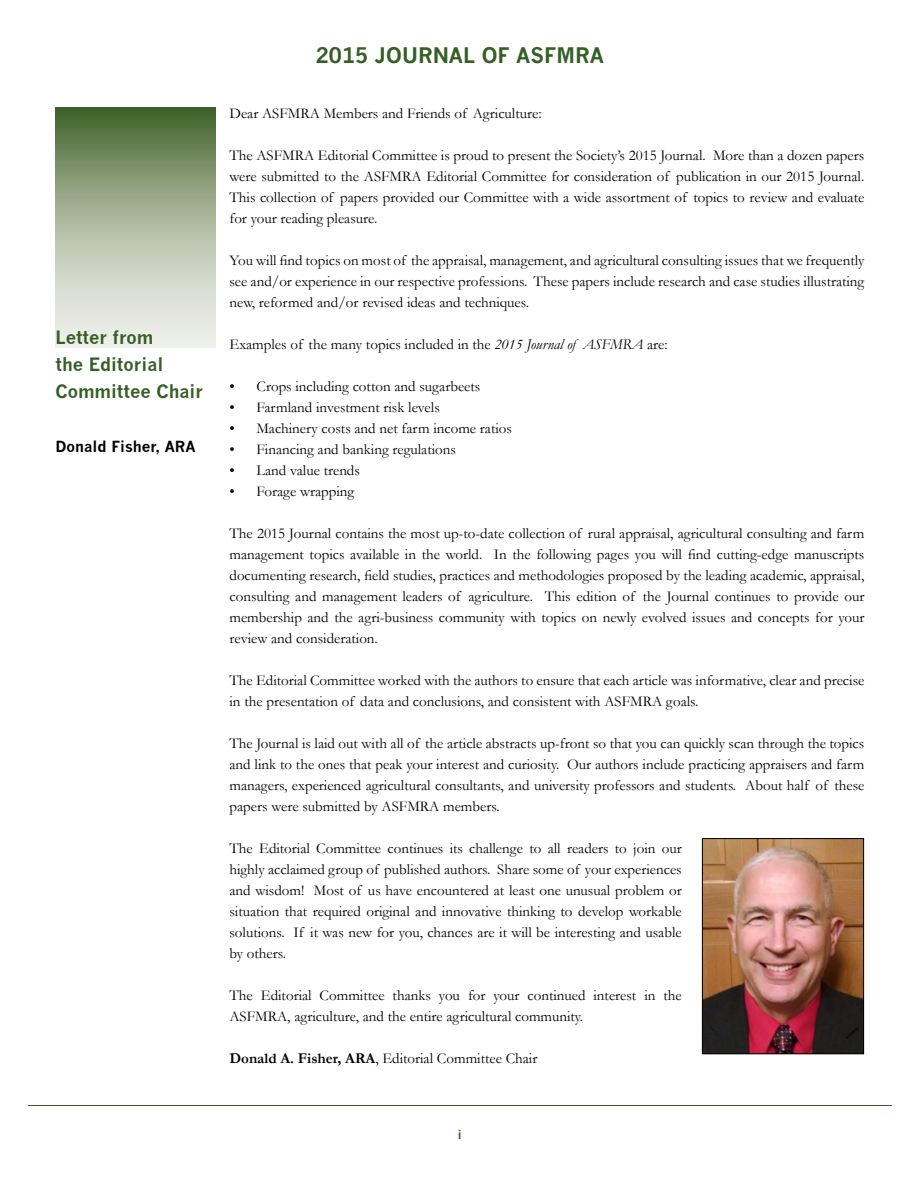
<style>
.page{position:relative;width:918px;height:1188px;background:#fff}
.page>*{position:absolute;margin:0;border:0;box-sizing:border-box;transform-origin:0 0}
.t1{font:700 21px "News Gothic";color:#365f26}
.t2{font:700 18px/27px "News Gothic";color:#365f26}
.t3{font:15px/21px "Garamond";color:#000;text-align:justify}
.t4{font:700 15px "News Gothic";color:#000}
.t5{font:700 12px "News Gothic";color:#365f26}
.s1{font-style:italic}
.s2{font-weight:700}
</style>
<div class="page">
<svg style="left:55px;top:108px;width:161px;height:240px;background:#a8b59b"></svg>
<hr style="left:28px;top:1105px;width:864px;height:1px;background:#365f26">
<img style="left:704px;top:840px;width:158px;height:212px">
<div style="left:702px;top:838px;width:162px;height:216px;border:1px solid #000"></div>
<p class="t2" style="left:55px;top:324px;width:149px">Letter from<br>the Editorial<br>Committee Chair</p>
<p class="t4" style="left:55px;top:437px;width:142px">Donald Fisher, ARA</p>
<h1 class="t1" style="left:316px;top:43px;width:290px">2015 JOURNAL OF ASFMRA</h1>
<p class="t3" style="left:230px;top:102px;width:314px">Dear ASFMRA Members and Friends of Agriculture:</p>
<p class="t3" style="left:230px;top:144px;width:636px">The ASFMRA Editorial Committee is proud to present the Society’s 2015 Journal. More than a dozen papers were submitted to the ASFMRA Editorial Committee for consideration of publication in our 2015 Journal.<br>This collection of papers provided our Committee with a wide assortment of topics to review and evaluate for your reading pleasure.</p>
<p class="t3" style="left:230px;top:249px;width:636px">You will find topics on most of the appraisal, management, and agricultural consulting issues that we frequently see and/or experience in our respective professions. These papers include research and case studies illustrating new, reformed and/or revised ideas and techniques.</p>
<p class="t3" style="left:230px;top:333px;width:440px">Examples of the many topics included in the <span class="s1">2015 Journal of ASFMRA</span> are:</p>
<p class="t3" style="left:230px;top:375px;width:252px">• Crops including cotton and sugarbeets</p>
<p class="t3" style="left:230px;top:396px;width:212px">• Farmland investment risk levels</p>
<p class="t3" style="left:230px;top:417px;width:284px">• Machinery costs and net farm income ratios</p>
<p class="t3" style="left:230px;top:438px;width:228px">• Financing and banking regulations</p>
<p class="t3" style="left:230px;top:459px;width:132px">• Land value trends</p>
<p class="t3" style="left:230px;top:480px;width:126px">• Forage wrapping</p>
<p class="t3" style="left:230px;top:522px;width:636px">The 2015 Journal contains the most up-to-date collection of rural appraisal, agricultural consulting and farm management topics available in the world. In the following pages you will find cutting-edge manuscripts documenting research, field studies, practices and methodologies proposed by the leading academic, appraisal, consulting and management leaders of agriculture. This edition of the Journal continues to provide our membership and the agri-business community with topics on newly evolved issues and concepts for your review and consideration.</p>
<p class="t3" style="left:230px;top:669px;width:636px">The Editorial Committee worked with the authors to ensure that each article was informative, clear and precise in the presentation of data and conclusions, and consistent with ASFMRA goals.</p>
<p class="t3" style="left:230px;top:732px;width:636px">The Journal is laid out with all of the article abstracts up-front so that you can quickly scan through the topics and link to the ones that peak your interest and curiosity. Our authors include practicing appraisers and farm managers, experienced agricultural consultants, and university professors and students. About half of these papers were submitted by ASFMRA members.</p>
<p class="t3" style="left:230px;top:837px;width:454px">The Editorial Committee continues its challenge to all readers to join our highly acclaimed group of published authors. Share some of your experiences and wisdom! Most of us have encountered at least one unusual problem or situation that required original and innovative thinking to develop workable solutions. If it was new for you, chances are it will be interesting and usable by others.</p>
<p class="t3" style="left:230px;top:984px;width:454px">The Editorial Committee thanks you for your continued interest in the<br>ASFMRA, agriculture, and the entire agricultural community.</p>
<p class="t3" style="left:230px;top:1047px;width:309px"><span class="s2">Donald A. Fisher, ARA</span>, Editorial Committee Chair</p>
<p class="t5" style="left:458px;top:1127px;width:5px">i</p>
</div>
